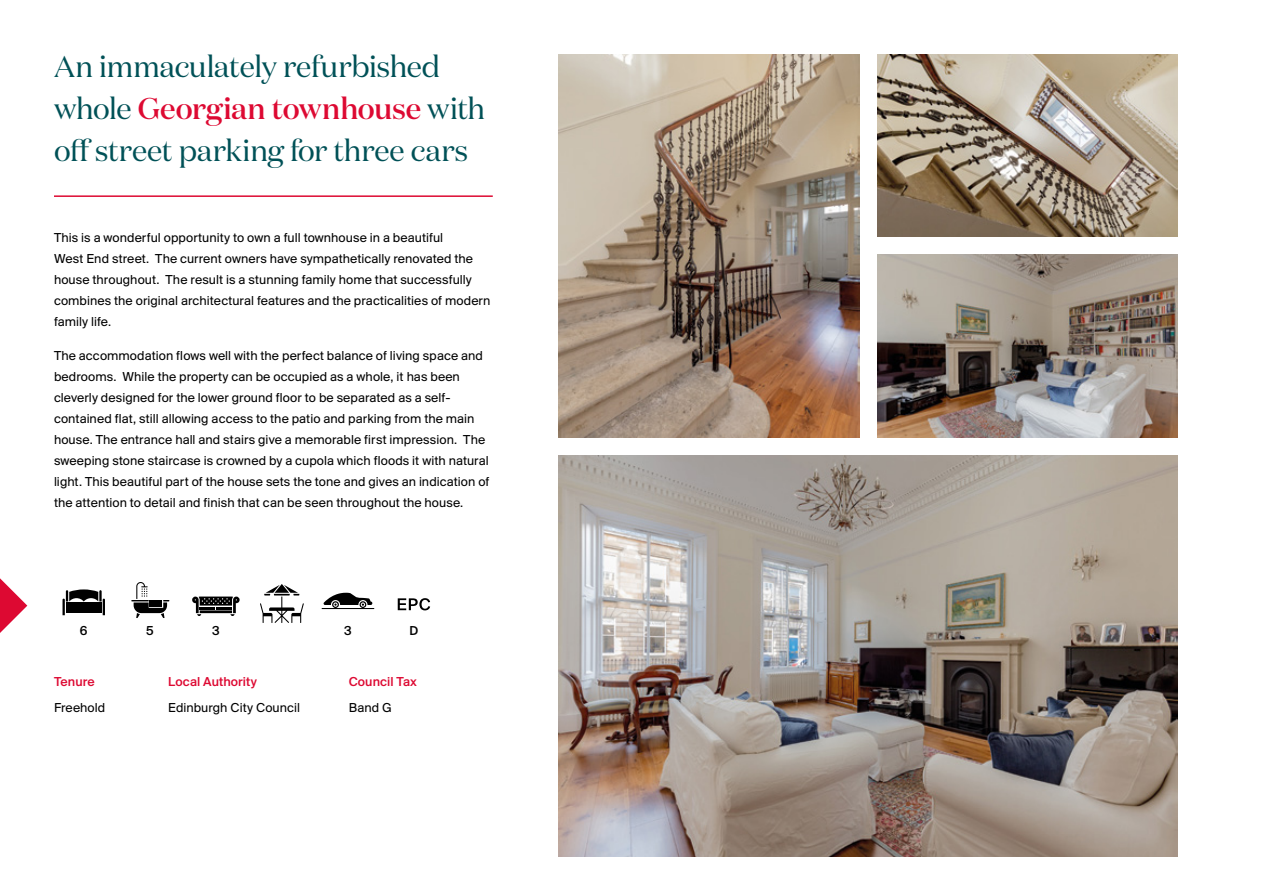
<style>
.page{position:relative;width:1263px;height:893px;background:#fff}
.page>*{position:absolute;margin:0;border:0;box-sizing:border-box;transform-origin:0 0}
.t1{font:30px/42px "Domaine Disp";letter-spacing:-.005em;color:#005157}
.t2{font:13.5px/21px "Suisse BP Intl";letter-spacing:.005em;color:#000}
.t3{font:500 13.5px "Suisse BP Intl";letter-spacing:.005em;color:#dd0932}
.t4{font:500 13.5px "Suisse BP Intl";color:#000}
.s1{font-weight:500;color:#dd0932}
</style>
<div class="page">
<svg style="left:260px;top:584px;width:44px;height:39px"></svg>
<svg style="left:322px;top:593px;width:52px;height:16px"></svg>
<svg style="left:63px;top:589px;width:42px;height:26px"></svg>
<svg style="left:131px;top:582px;width:38px;height:36px"></svg>
<svg style="left:192px;top:596px;width:48px;height:20px"></svg>
<hr style="left:54px;top:195px;width:439px;height:2px;background:#dd0932">
<svg style="left:0;top:578px;width:27px;height:55px"></svg>
<svg style="left:398px;top:598px;width:32px;height:12px"></svg>
<img style="left:559px;top:455px;width:619px;height:402px">
<img style="left:559px;top:54px;width:300px;height:383px">
<hr style="left:1262px;top:0;width:1px;height:893px;background:#dadada">
<img style="left:877px;top:54px;width:301px;height:183px">
<img style="left:877px;top:255px;width:301px;height:182px">
<h1 class="t1" style="left:54px;top:46px;width:433px">An immaculately refurbished whole <span class="s1">Georgian townhouse</span> with off street parking for three cars</h1>
<p class="t2" style="left:54px;top:227px;width:438px">This is a wonderful opportunity to own a full townhouse in a beautiful<br>West End street. The current owners have sympathetically renovated the house throughout. The result is a stunning family home that successfully combines the original architectural features and the practicalities of modern family life.</p>
<p class="t2" style="left:54px;top:344px;width:437px">The accommodation flows well with the perfect balance of living space and bedrooms. While the property can be occupied as a whole, it has been cleverly designed for the lower ground floor to be separated as a self&shy;contained flat, still allowing access to the patio and parking from the main house. The entrance hall and stairs give a memorable first impression. The sweeping stone staircase is crowned by a cupola which floods it with natural light. This beautiful part of the house sets the tone and gives an indication of the attention to detail and finish that can be seen throughout the house.</p>
<p class="t4" style="left:80px;top:622px;width:9px">6</p>
<p class="t4" style="left:146px;top:622px;width:9px">5</p>
<p class="t4" style="left:212px;top:622px;width:9px">3</p>
<p class="t4" style="left:344px;top:622px;width:9px">3</p>
<p class="t4" style="left:410px;top:622px;width:10px">D</p>
<p class="t3" style="left:54px;top:674px;width:42px">Tenure</p>
<p class="t2" style="left:54px;top:696px;width:53px">Freehold</p>
<p class="t3" style="left:168px;top:674px;width:90px">Local Authority</p>
<p class="t2" style="left:168px;top:696px;width:133px">Edinburgh City Council</p>
<p class="t3" style="left:349px;top:674px;width:70px">Council Tax</p>
<p class="t2" style="left:349px;top:696px;width:45px">Band G</p>
</div>
